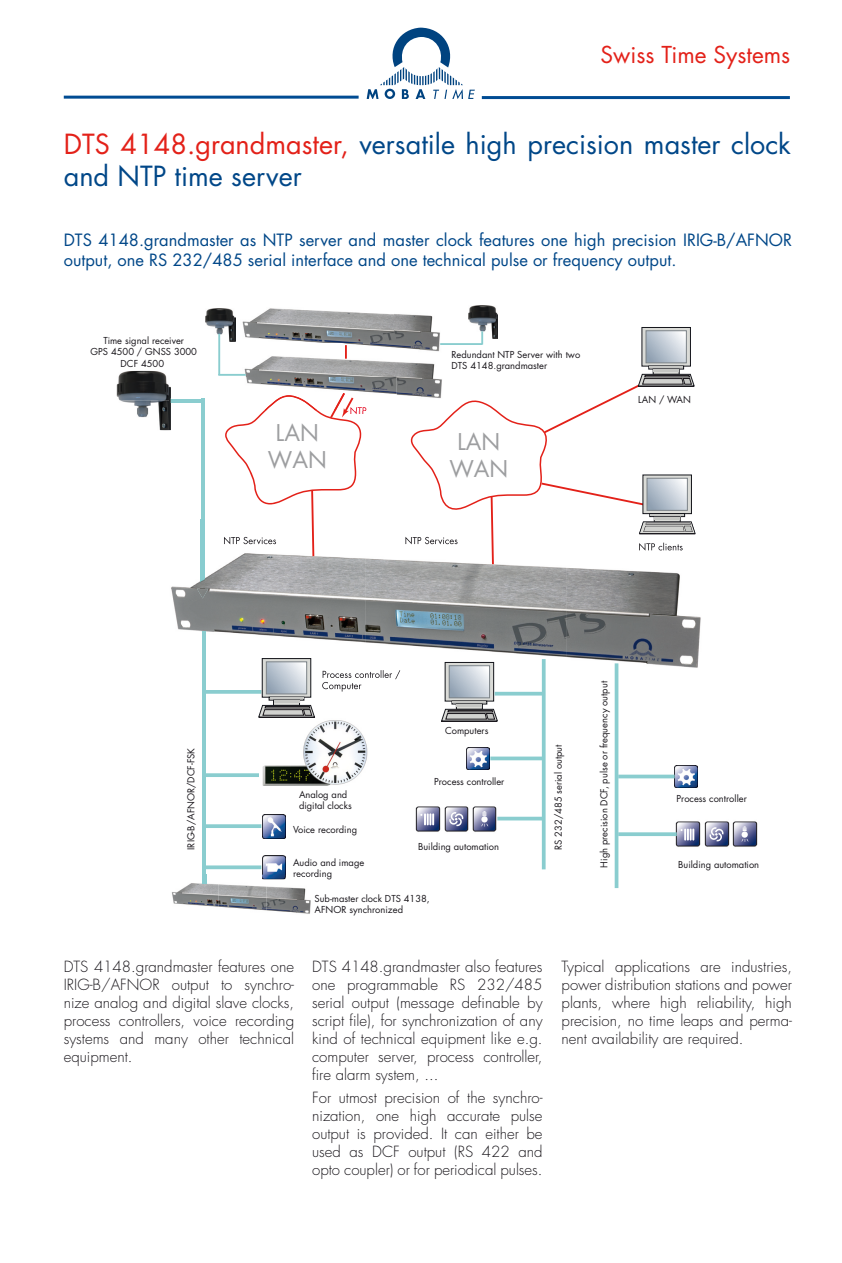
<style>
.page{position:relative;width:842px;height:1263px;background:#fff}
.page>*{position:absolute;margin:0;border:0;box-sizing:border-box;transform-origin:0 0}
.t1{font:27px/32.4px "Futura Std";color:#004788}
.t2{font:22.65px "Futura";color:#e32119}
.t3{font:22.5px/27px "Futura";color:#9d9ea0;text-align:center}
.t4{font:16.5px/19.8px "Futura Std";color:#004788}
.t5{font:300 15px/18px "Futura Std";color:#1a171c;text-align:justify}
.t6{font:9.3px/11.2px "Futura";color:#1a171c}
.t7{font:9.3px "Futura";color:#e2001a}
.s1{color:#e32119}
</style>
<div class="page">
<svg style="left:367px;top:28px;width:108px;height:71px"></svg>
<hr style="left:64px;top:96px;width:295px;height:3px;background:#004c93">
<hr style="left:482px;top:96px;width:308px;height:3px;background:#004c93">
<hr style="left:201px;top:399px;width:4px;height:193px;background:#8acdcf">
<hr style="left:170px;top:399px;width:33px;height:3px;background:#8acdcf">
<svg style="left:643px;top:329px;width:46px;height:35px"></svg>
<div style="left:641px;top:327px;width:50px;height:39px;border:1px solid #15161c"></div>
<svg style="left:648px;top:332px;width:37px;height:29px"></svg>
<div style="left:646px;top:330px;width:41px;height:33px;border:1px solid #7c8388"></div>
<div style="left:653px;top:369px;width:26px;height:5px;background:#dadbd7"></div>
<hr style="left:649px;top:367px;width:34px;height:1px;background:#c5c6c3">
<hr style="left:654px;top:369px;width:25px;height:3px;background:#c5c6c3">
<img style="left:117px;top:371px;width:54px;height:59px">
<img style="left:171px;top:520px;width:530px;height:182px">
<img style="left:405px;top:537px;width:6px;height:7px">
<img style="left:323px;top:670px;width:77px;height:9px">
<img style="left:322px;top:682px;width:39px;height:9px">
<img style="left:201px;top:520px;width:4px;height:69px">
<svg style="left:197px;top:589px;width:11px;height:9px"></svg>
<img style="left:243px;top:364px;width:153px;height:46px">
<img style="left:396px;top:364px;width:39px;height:32px">
<img style="left:361px;top:407px;width:5px;height:3px">
<img style="left:242px;top:308px;width:152px;height:36px">
<img style="left:394px;top:314px;width:46px;height:30px">
<img style="left:260px;top:344px;width:180px;height:20px">
<svg style="left:345px;top:345px;width:2px;height:14px"></svg>
<svg style="left:411px;top:374px;width:285px;height:192px"></svg>
<img style="left:205px;top:309px;width:30px;height:32px">
<img style="left:468px;top:306px;width:30px;height:32px">
<hr style="left:218px;top:334px;width:2px;height:41px;background:#8acdcf">
<hr style="left:218px;top:374px;width:28px;height:2px;background:#8acdcf">
<hr style="left:440px;top:343px;width:42px;height:2px;background:#8acdcf">
<svg style="left:481px;top:331px;width:2px;height:13px"></svg>
<svg style="left:225px;top:393px;width:136px;height:165px"></svg>
<svg style="left:206px;top:773px;width:53px;height:4px"></svg>
<img style="left:262px;top:720px;width:106px;height:66px">
<hr style="left:202px;top:631px;width:4px;height:253px;background:#8acdcf">
<svg style="left:206px;top:690px;width:55px;height:4px"></svg>
<svg style="left:206px;top:824px;width:55px;height:4px"></svg>
<svg style="left:206px;top:865px;width:55px;height:4px"></svg>
<svg style="left:447px;top:664px;width:45px;height:35px"></svg>
<div style="left:445px;top:662px;width:49px;height:39px;border:1px solid #15161c"></div>
<svg style="left:451px;top:667px;width:37px;height:29px"></svg>
<div style="left:449px;top:665px;width:41px;height:33px;border:1px solid #7c8388"></div>
<div style="left:456px;top:704px;width:26px;height:5px;background:#dadbd7"></div>
<div style="left:456px;top:704px;width:27px;height:6px;border:1px solid #15161c"></div>
<hr style="left:452px;top:701px;width:34px;height:2px;background:#c5c6c3">
<hr style="left:457px;top:704px;width:25px;height:3px;background:#c5c6c3">
<svg style="left:441px;top:708px;width:57px;height:14px"></svg>
<hr style="left:441px;top:721px;width:56px;height:1px;background:#1a171c">
<img style="left:675px;top:821px;width:83px;height:26px">
<div style="left:741px;top:831px;width:7px;height:7px;background:#fff;border-radius:50%"></div>
<svg style="left:743px;top:826px;width:4px;height:5px"></svg>
<svg style="left:741px;top:839px;width:7px;height:3px"></svg>
<svg style="left:709px;top:827px;width:14px;height:14px"></svg>
<svg style="left:680px;top:828px;width:14px;height:12px"></svg>
<img style="left:415px;top:806px;width:84px;height:26px">
<div style="left:481px;top:816px;width:7px;height:6px;background:#fff;border-radius:50%"></div>
<svg style="left:482px;top:811px;width:4px;height:5px"></svg>
<svg style="left:481px;top:824px;width:7px;height:3px"></svg>
<svg style="left:449px;top:812px;width:14px;height:14px"></svg>
<svg style="left:420px;top:813px;width:14px;height:12px"></svg>
<img style="left:467px;top:747px;width:23px;height:23px">
<img style="left:675px;top:765px;width:23px;height:23px">
<svg style="left:618px;top:832px;width:59px;height:4px"></svg>
<svg style="left:542px;top:659px;width:4px;height:210px"></svg>
<hr style="left:497px;top:817px;width:46px;height:3px;background:#8acdcf">
<hr style="left:495px;top:692px;width:50px;height:3px;background:#8acdcf">
<svg style="left:490px;top:756px;width:53px;height:4px"></svg>
<hr style="left:615px;top:663px;width:3px;height:225px;background:#8acdcf">
<hr style="left:618px;top:775px;width:57px;height:3px;background:#8acdcf">
<svg style="left:264px;top:660px;width:45px;height:35px"></svg>
<div style="left:262px;top:658px;width:49px;height:39px;border:1px solid #15161c"></div>
<svg style="left:268px;top:663px;width:37px;height:29px"></svg>
<div style="left:266px;top:661px;width:41px;height:33px;border:1px solid #7c8388"></div>
<div style="left:273px;top:700px;width:26px;height:5px;background:#dadbd7"></div>
<hr style="left:269px;top:698px;width:34px;height:1px;background:#c5c6c3">
<hr style="left:274px;top:701px;width:25px;height:2px;background:#c5c6c3">
<svg style="left:258px;top:705px;width:57px;height:13px"></svg>
<hr style="left:259px;top:717px;width:56px;height:1px;background:#1a171c">
<img style="left:262px;top:814px;width:24px;height:24px">
<img style="left:262px;top:855px;width:24px;height:20px">
<img style="left:171px;top:875px;width:140px;height:39px">
<img style="left:294px;top:875px;width:19px;height:4px">
<svg style="left:202px;top:875px;width:4px;height:9px"></svg>
<h2 class="t2" style="left:600px;top:39px;width:191px">Swiss Time Systems</h2>
<h1 class="t1" style="left:64px;top:128px;width:729px"><span class="s1">DTS 4148.grandmaster,</span> versatile high precision master clock and NTP time server</h1>
<p class="t4" style="left:64px;top:230px;width:730px">DTS 4148.grandmaster as NTP server and master clock features one high precision IRIG-B/AFNOR output, one RS 232/485 serial interface and one technical pulse or frequency output.</p>
<p class="t6" style="left:91px;top:335px;width:108px;text-align:center">Time signal receiver<br>GPS 4500 / GNSS 3000<br>DCF 4500</p>
<h3 class="t3" style="left:268px;top:419px;width:60px">LAN<br>WAN</h3>
<p class="t7" style="left:350px;top:404px;width:18px">NTP</p>
<p class="t6" style="left:452px;top:349px;width:130px">Redundant NTP Server with two<br>DTS 4148.grandmaster</p>
<h3 class="t3" style="left:449px;top:428px;width:60px">LAN<br>WAN</h3>
<p class="t6" style="left:638px;top:394px;width:54px">LAN / WAN</p>
<p class="t6" style="left:185px;top:850px;width:103px;rotate:-90deg">IRIG-B/AFNOR/DCF-FSK</p>
<p class="t6" style="left:445px;top:725px;width:45px">Computers</p>
<p class="t6" style="left:299px;top:788px;width:54px">Analog and digital clocks</p>
<p class="t6" style="left:293px;top:824px;width:66px">Voice recording</p>
<p class="t6" style="left:293px;top:856px;width:73px">Audio and image recording</p>
<p class="t6" style="left:434px;top:775px;width:72px">Process controller</p>
<p class="t6" style="left:418px;top:841px;width:82px">Building automation</p>
<p class="t6" style="left:315px;top:893px;width:117px">Sub-master clock DTS 4138,<br>AFNOR synchronized</p>
<p class="t6" style="left:553px;top:850px;width:107px;rotate:-90deg">RS 232/485 serial output</p>
<p class="t6" style="left:598px;top:867px;width:188px;rotate:-90deg">High precision DCF, pulse or frequency output</p>
<p class="t6" style="left:676px;top:793px;width:72px">Process controller</p>
<p class="t6" style="left:678px;top:858px;width:82px">Building automation</p>
<p class="t5" style="left:64px;top:958px;width:232px">DTS 4148.grandmaster features one IRIG-B/AFNOR output to synchro&shy;nize analog and digital slave clocks, process controllers, voice recording systems and many other technical equipment.</p>
<p class="t5" style="left:312px;top:958px;width:232px">DTS 4148.grandmaster also features one programmable RS 232/485 serial output (message definable by script file), for synchronization of any kind of technical equipment like e.g. computer server, process controller, fire alarm system, ...</p>
<p class="t5" style="left:312px;top:1089px;width:232px">For utmost precision of the synchro&shy;nization, one high accurate pulse output is provided. It can either be used as DCF output (RS 422 and opto coupler) or for periodical pulses.</p>
<p class="t5" style="left:562px;top:958px;width:232px">Typical applications are industries, power distribution stations and power plants, where high reliability, high precision, no time leaps and perma&shy;nent availability are required.</p>
</div>
